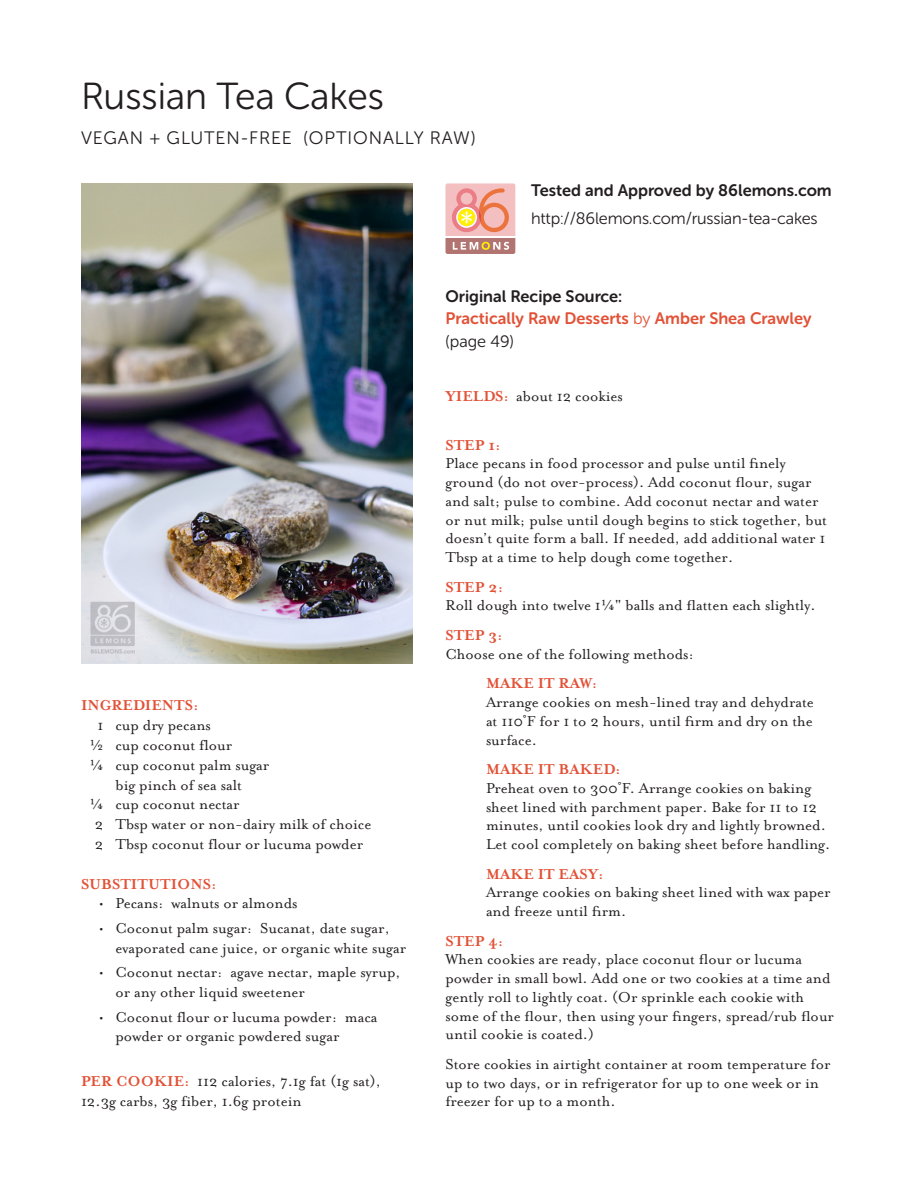
<style>
.page{position:relative;width:918px;height:1188px;background:#fff}
.page>*{position:absolute;margin:0;border:0;box-sizing:border-box;transform-origin:0 0}
.t1{font:37.5px "Museo Sans Rounded 300";color:#231f20}
.t2{font:18px "Museo Sans Rounded 300";letter-spacing:.05em;color:#231f20}
.t3{font:16.5px/18.8px "Mrs Eaves Roman";color:#231f20}
.t4{font:16.5px/22.5px "Museo Sans Rounded 700";color:#e25136}
.t5{font:16.5px "Museo Sans Rounded 300";letter-spacing:-.01em;color:#231f20}
.t6{font:16.5px "Museo Sans Rounded 700";color:#231f20}
.t7{font:700 16.5px "Mrs Eaves";color:#e25136}
.s1{font-family:"Mrs Eaves";font-weight:700;color:#e25136}
.s2{color:#231f20}
.s3{font-family:"Museo Sans Rounded 300"}
.s4{font-family:"Museo Sans Rounded 300";color:#231f20}
</style>
<div class="page">
<img style="left:81px;top:183px;width:331px;height:480px">
<svg style="left:445px;top:183px;width:70px;height:71px;background:#e6a99a"></svg>
<hr style="left:446px;top:236px;width:69px;height:2px;background:#fff">
<p class="t1" style="left:81px;top:76px;width:305px">Russian Tea Cakes</p>
<p class="t2" style="left:81px;top:128px;width:396px">VEGAN + GLUTEN-FREE (OPTIONALLY RAW)</p>
<p class="t6" style="left:531px;top:181px;width:302px">Tested and Approved by 86lemons.com</p>
<p class="t5" style="left:531px;top:210px;width:288px">http://86lemons.com/russian-tea-cakes</p>
<p class="t3" style="left:98px;top:696px;width:115px;line-height:19.8px;text-indent:-17px"><span class="s1">INGREDIENTS:<br></span>1 cup dry pecans</p>
<p class="t3" style="left:89px;top:736px;width:144px">½ cup coconut flour</p>
<p class="t3" style="left:89px;top:756px;width:182px">¼ cup coconut palm sugar</p>
<p class="t3" style="left:116px;top:776px;width:128px">big pinch of sea salt</p>
<p class="t3" style="left:89px;top:795px;width:152px">¼ cup coconut nectar</p>
<p class="t3" style="left:95px;top:815px;width:278px">2 Tbsp water or non-dairy milk of choice</p>
<p class="t3" style="left:95px;top:835px;width:270px">2 Tbsp coconut flour or lucuma powder</p>
<p class="t7" style="left:81px;top:874px;width:137px">SUBSTITUTIONS:</p>
<p class="t3" style="left:99px;top:894px;width:200px">• Pecans: walnuts or almonds</p>
<p class="t3" style="left:116px;top:919px;width:292px;line-height:19.5px;text-indent:-16px">• Coconut palm sugar: Sucanat, date sugar, evaporated cane juice, or organic white sugar</p>
<p class="t3" style="left:116px;top:963px;width:287px;line-height:19.5px;text-indent:-16px">• Coconut nectar: agave nectar, maple syrup, or any other liquid sweetener</p>
<p class="t3" style="left:116px;top:1007px;width:264px;line-height:19.5px;text-indent:-16px">• Coconut flour or lucuma powder: maca powder or organic powdered sugar</p>
<p class="t3" style="left:81px;top:1072px;width:301px;line-height:19.8px"><span class="s1">PER COOKIE:</span> 112 calories, 7.1g fat (1g sat),<br>12.3g carbs, 3g fiber, 1.6g protein</p>
<p class="t4" style="left:446px;top:285px;width:368px"><span class="s2">Original Recipe Source:<br></span>Practically Raw Desserts <span class="s3">by</span> Amber Shea Crawley <span class="s4">(page 49)</span></p>
<p class="t3" style="left:446px;top:387px;width:179px"><span class="s1">YIELDS:</span> about 12 cookies</p>
<p class="t3" style="left:446px;top:436px;width:383px"><span class="s1">STEP 1:<br></span>Place pecans in food processor and pulse until finely ground (do not over-process). Add coconut flour, sugar and salt; pulse to combine. Add coconut nectar and water or nut milk; pulse until dough begins to stick together, but doesn’t quite form a ball. If needed, add additional water 1<br>Tbsp at a time to help dough come together.</p>
<p class="t3" style="left:446px;top:578px;width:372px"><span class="s1">STEP 2:<br></span>Roll dough into twelve 1¼" balls and flatten each slightly.</p>
<p class="t3" style="left:446px;top:626px;width:250px"><span class="s1">STEP 3:<br></span>Choose one of the following methods:</p>
<p class="t3" style="left:486px;top:674px;width:329px"><span class="s1">MAKE IT RAW:<br></span>Arrange cookies on mesh-lined tray and dehydrate at 110˚F for 1 to 2 hours, until firm and dry on the surface.</p>
<p class="t3" style="left:486px;top:760px;width:346px"><span class="s1">MAKE IT BAKED:<br></span>Preheat oven to 300˚F. Arrange cookies on baking sheet lined with parchment paper. Bake for 11 to 12 minutes, until cookies look dry and lightly browned.<br>Let cool completely on baking sheet before handling.</p>
<p class="t3" style="left:486px;top:865px;width:346px"><span class="s1">MAKE IT EASY:<br></span>Arrange cookies on baking sheet lined with wax paper and freeze until firm.</p>
<p class="t3" style="left:446px;top:932px;width:390px"><span class="s1">STEP 4:<br></span>When cookies are ready, place coconut flour or lucuma powder in small bowl. Add one or two cookies at a time and gently roll to lightly coat. (Or sprinkle each cookie with some of the flour, then using your fingers, spread/rub flour until cookie is coated.)</p>
<p class="t3" style="left:446px;top:1055px;width:387px">Store cookies in airtight container at room temperature for up to two days, or in refrigerator for up to one week or in freezer for up to a month.</p>
</div>
